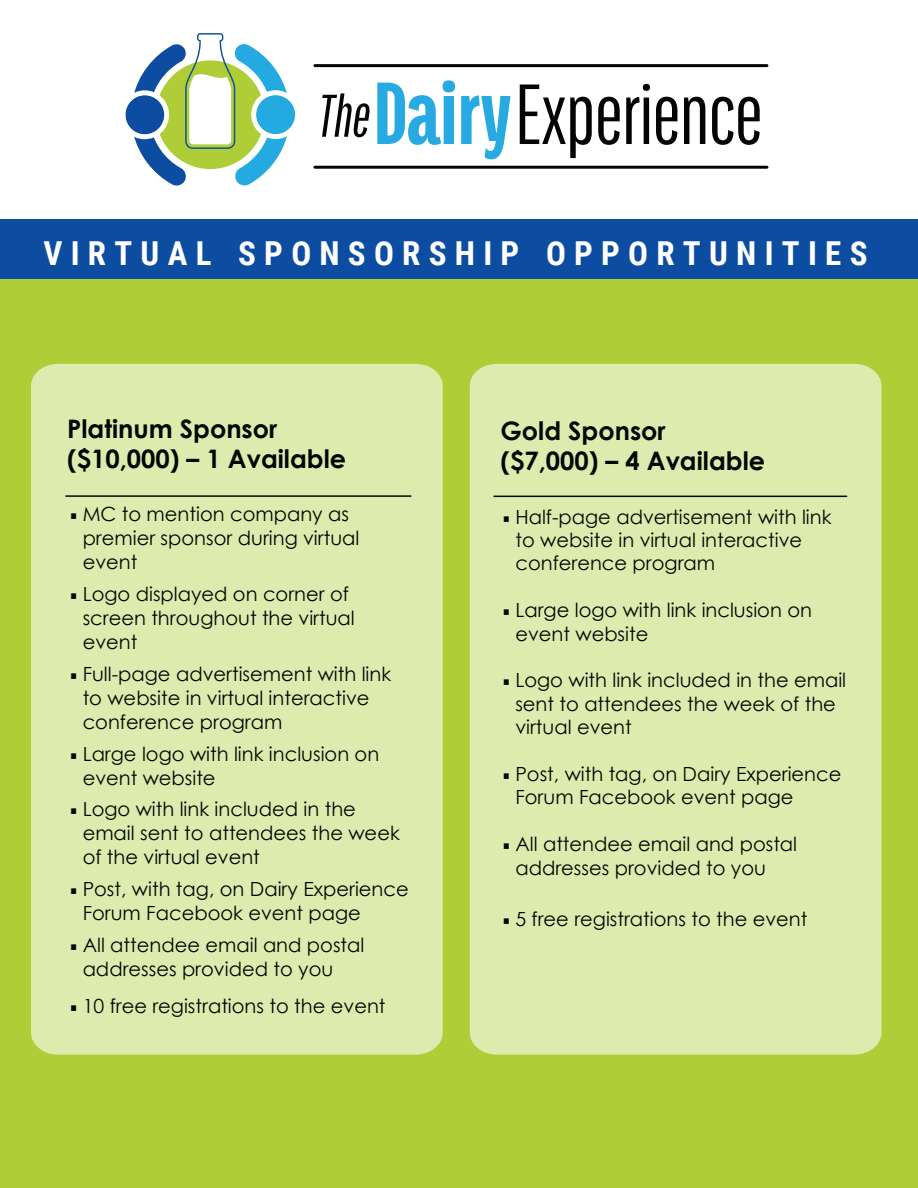
<style>
.page{position:relative;width:918px;height:1188px;background:#fff}
.page>*{position:absolute;margin:0;border:0;box-sizing:border-box;transform-origin:0 0}
.t1{font:93px "Titular";color:#040503}
.t2{font:700 33px "Roboto Condensed";letter-spacing:.25em;color:#fff}
.t3{font:700 25.5px/30px "Century Gothic";color:#040503}
.t4{font:19.5px/24px "Century Gothic";color:#040503}
.s1{font-style:italic;font-size:65.55px}
.s2{font-weight:900;font-size:96px;color:#27aae1}
.s3{font-family:"Titillium Web"}
</style>
<div class="page">
<svg style="left:125px;top:33px;width:170px;height:153px"></svg>
<hr style="left:315px;top:166px;width:452px;height:3px;background:#040503">
<hr style="left:315px;top:64px;width:452px;height:3px;background:#040503">
<div style="left:0;top:278px;width:918px;height:910px;background:#aecd36"></div>
<div style="left:0;top:219px;width:918px;height:59px;background:#0d4da1"></div>
<div style="left:31px;top:364px;width:412px;height:691px;background:#deebae"></div>
<div style="left:470px;top:364px;width:412px;height:691px;background:#deebae"></div>
<hr style="left:494px;top:496px;width:353px;height:1px;background:#040503">
<hr style="left:66px;top:495px;width:345px;height:2px;background:#040503">
<p class="t1" style="left:316px;top:69px;width:448px"><span class="s1">The</span><span class="s2">Dairy</span>Experience</p>
<h2 class="t2" style="left:43px;top:231px;width:826px">VIRTUAL SPONSORSHIP OPPORTUNITIES</h2>
<p class="t3" style="left:67px;top:412px;width:280px">Platinum Sponsor ($10,000) – 1 Available</p>
<p class="t4" style="left:83px;top:502px;width:278px;text-indent:-14px"><span class="s3">•</span> MC to mention company as premier sponsor during virtual event</p>
<p class="t4" style="left:83px;top:582px;width:274px;text-indent:-14px"><span class="s3">•</span> Logo displayed on corner of screen throughout the virtual event</p>
<p class="t4" style="left:83px;top:661px;width:310px;text-indent:-14px"><span class="s3">•</span> Full-page advertisement with link to website in virtual interactive conference program</p>
<p class="t4" style="left:83px;top:741px;width:298px;text-indent:-14px"><span class="s3">•</span> Large logo with link inclusion on event website</p>
<p class="t4" style="left:83px;top:797px;width:319px;text-indent:-14px"><span class="s3">•</span> Logo with link included in the email sent to attendees the week of the virtual event</p>
<p class="t4" style="left:83px;top:877px;width:328px;text-indent:-14px"><span class="s3">•</span> Post, with tag, on Dairy Experience<br>Forum Facebook event page</p>
<p class="t4" style="left:83px;top:933px;width:283px;text-indent:-14px"><span class="s3">•</span> All attendee email and postal addresses provided to you</p>
<p class="t4" style="left:69px;top:994px;width:318px"><span class="s3">•</span> 10 free registrations to the event</p>
<h3 class="t3" style="left:500px;top:415px;width:266px">Gold Sponsor ($7,000) – 4 Available</h3>
<p class="t4" style="left:515px;top:504px;width:318px;line-height:23.4px;text-indent:-14px"><span class="s3">•</span> Half-page advertisement with link to website in virtual interactive conference program</p>
<p class="t4" style="left:515px;top:598px;width:298px;line-height:23.4px;text-indent:-14px"><span class="s3">•</span> Large logo with link inclusion on event website</p>
<p class="t4" style="left:515px;top:668px;width:332px;line-height:23.4px;text-indent:-14px"><span class="s3">•</span> Logo with link included in the email sent to attendees the week of the virtual event</p>
<p class="t4" style="left:515px;top:762px;width:328px;line-height:23.4px;text-indent:-14px"><span class="s3">•</span> Post, with tag, on Dairy Experience<br>Forum Facebook event page</p>
<p class="t4" style="left:515px;top:832px;width:283px;line-height:23.4px;text-indent:-14px"><span class="s3">•</span> All attendee email and postal addresses provided to you</p>
<p class="t4" style="left:502px;top:907px;width:307px"><span class="s3">•</span> 5 free registrations to the event</p>
</div>
